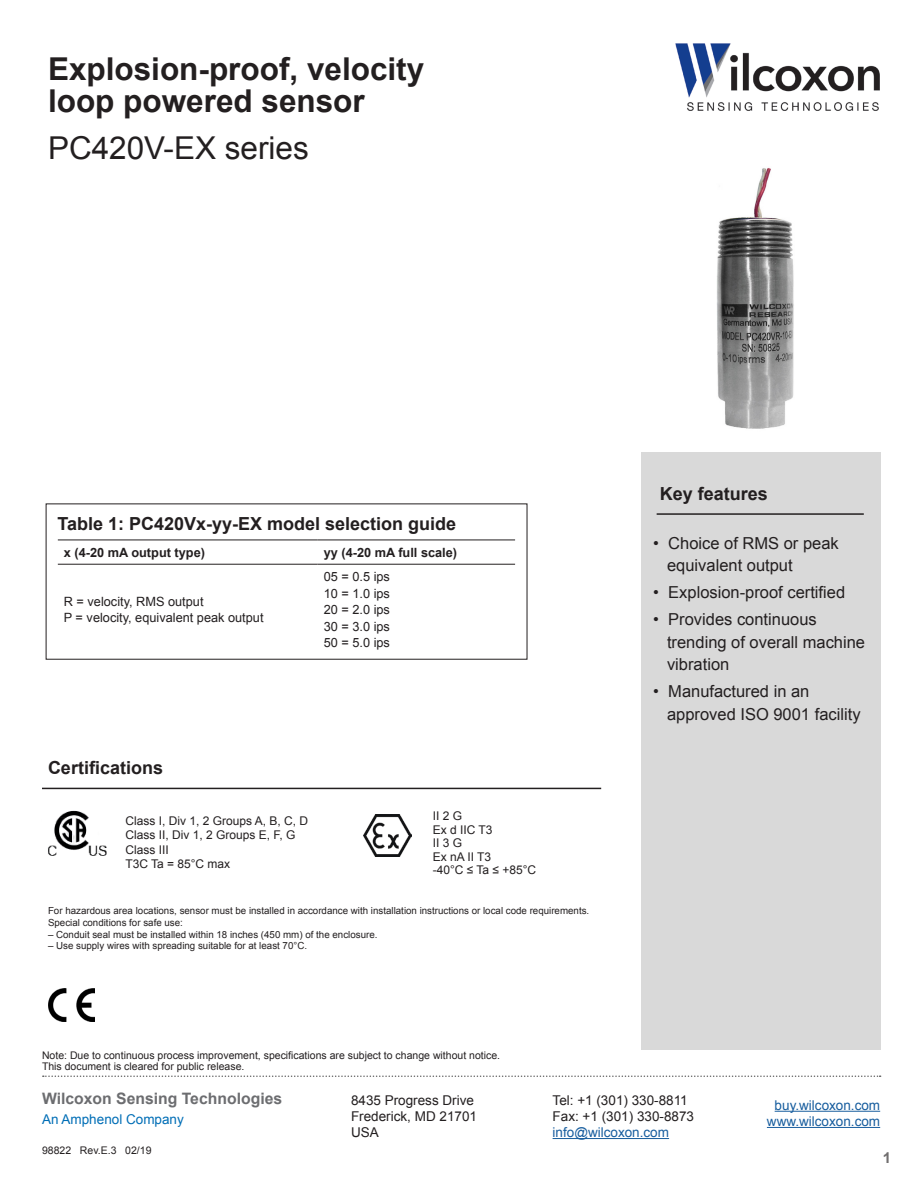
<style>
.page{position:relative;width:918px;height:1188px;background:#fff}
.page>*{position:absolute;margin:0;border:0;box-sizing:border-box;transform-origin:0 0}
.t1{font:700 31.5px/31.5px "Arial";color:#231f20}
.t2{font:31.5px "Arial";color:#231f20}
.t3{font:700 18px "Arial";color:#231f20}
.t4{font:16.5px/22.5px "Arial";color:#231f20}
.t5{font:700 15.75px "Arial";color:#6c6d70}
.t6{font:700 15px "Arial";color:#231f20}
.t7{font:13.5px/16.2px "Arial";color:#231f20}
.t8{font:13.5px "Arial";color:#175d9e}
.t9{font:13.5px "Arial";color:#006eb6}
.t10{font:12.75px "Arial";color:#231f20}
.t11{font:700 12.75px "Arial";color:#231f20}
.t12{font:12px "Arial";color:#231f20}
.t13{font:10.5px/10.5px "Arial";color:#231f20}
.t14{font:9.75px/11.7px "Arial";color:#231f20}
</style>
<div class="page">
<img style="left:675px;top:43px;width:205px;height:68px">
<svg style="left:43px;top:1076px;width:838px;height:1px"></svg>
<hr style="left:553px;top:1138px;width:116px;height:1px;background:#175d9e">
<hr style="left:775px;top:1111px;width:105px;height:1px;background:#175d9e">
<hr style="left:767px;top:1127px;width:113px;height:1px;background:#175d9e">
<div style="left:641px;top:452px;width:239px;height:598px;background:#d9d9d9"></div>
<hr style="left:657px;top:513px;width:207px;height:2px;background:#231f20">
<hr style="left:42px;top:788px;width:559px;height:1px;background:#231f20">
<img style="left:363px;top:814px;width:48px;height:42px">
<img style="left:48px;top:988px;width:46px;height:33px">
<img style="left:48px;top:810px;width:59px;height:46px">
<hr style="left:58px;top:540px;width:260px;height:1px;background:#231f20">
<hr style="left:318px;top:540px;width:197px;height:1px;background:#231f20">
<hr style="left:58px;top:564px;width:260px;height:1px;background:#231f20">
<hr style="left:318px;top:564px;width:197px;height:1px;background:#231f20">
<img style="left:717px;top:167px;width:77px;height:262px">
<p class="t1" style="left:48px;top:54px;width:378px">Explosion-proof, velocity loop powered sensor</p>
<p class="t2" style="left:48px;top:128px;width:262px">PC420V-EX series</p>
<p class="t3" style="left:57px;top:512px;width:400px">Table 1: PC420Vx-yy-EX model selection guide</p>
<p class="t11" style="left:64px;top:544px;width:143px">x (4-20 mA output type)</p>
<p class="t11" style="left:324px;top:544px;width:135px">yy (4-20 mA full scale)</p>
<p class="t10" style="left:64px;top:593px;width:141px">R = velocity, RMS output</p>
<p class="t10" style="left:64px;top:609px;width:201px">P = velocity, equivalent peak output</p>
<p class="t10" style="left:324px;top:568px;width:68px">05 = 0.5 ips</p>
<p class="t10" style="left:324px;top:585px;width:68px">10 = 1.0 ips</p>
<p class="t10" style="left:324px;top:601px;width:68px">20 = 2.0 ips</p>
<p class="t10" style="left:324px;top:618px;width:68px">30 = 3.0 ips</p>
<p class="t10" style="left:324px;top:634px;width:68px">50 = 5.0 ips</p>
<p class="t3" style="left:48px;top:756px;width:117px">Certifications</p>
<p class="t12" style="left:433px;top:808px;width:31px">II 2 G</p>
<p class="t12" style="left:433px;top:822px;width:61px">Ex d IIC T3</p>
<p class="t12" style="left:433px;top:835px;width:31px">II 3 G</p>
<p class="t12" style="left:433px;top:849px;width:60px">Ex nA II T3</p>
<p class="t12" style="left:433px;top:862px;width:105px">-40°C ≤ Ta ≤ +85°C</p>
<p class="t14" style="left:48px;top:905px;width:543px">For hazardous area locations, sensor must be installed in accordance with installation instructions or local code requirements.<br>Special conditions for safe use:</p>
<p class="t14" style="left:48px;top:929px;width:331px">– Conduit seal must be installed within 18 inches (450 mm) of the enclosure.</p>
<p class="t14" style="left:48px;top:940px;width:261px">– Use supply wires with spreading suitable for at least 70°C.</p>
<p class="t12" style="left:125px;top:813px;width:184px">Class I, Div 1, 2 Groups A, B, C, D</p>
<p class="t12" style="left:125px;top:827px;width:172px">Class II, Div 1, 2 Groups E, F, G</p>
<p class="t12" style="left:125px;top:841px;width:45px">Class III</p>
<p class="t12" style="left:125px;top:856px;width:106px">T3C Ta = 85°C max</p>
<p class="t13" style="left:42px;top:1050px;width:460px">Note: Due to continuous process improvement, specifications are subject to change without notice.<br>This document is cleared for public release.</p>
<p class="t3" style="left:660px;top:482px;width:110px">Key features</p>
<p class="t4" style="left:667px;top:532px;width:173px;text-indent:-14px">• Choice of RMS or peak equivalent output</p>
<p class="t4" style="left:653px;top:581px;width:193px">• Explosion-proof certified</p>
<p class="t4" style="left:667px;top:608px;width:200px;text-indent:-14px">• Provides continuous trending of overall machine vibration</p>
<p class="t4" style="left:667px;top:680px;width:195px;text-indent:-14px">• Manufactured in an approved ISO 9001 facility</p>
<h3 class="t5" style="left:42px;top:1088px;width:242px">Wilcoxon Sensing Technologies</h3>
<h3 class="t7" style="left:351px;top:1092px;width:128px">8435 Progress Drive<br>Frederick, MD 21701<br>USA</h3>
<h3 class="t9" style="left:42px;top:1111px;width:143px">An Amphenol Company</h3>
<p class="t13" style="left:42px;top:1145px;width:111px">98822 Rev.E.3 02/19</p>
<p class="t7" style="left:553px;top:1092px;width:137px">Tel: +1 (301) 330-8811</p>
<p class="t7" style="left:553px;top:1108px;width:143px">Fax: +1 (301) 330-8873</p>
<p class="t8" style="left:553px;top:1124px;width:118px">info@wilcoxon.com</p>
<p class="t8" style="left:775px;top:1096px;width:107px">buy.wilcoxon.com</p>
<p class="t8" style="left:767px;top:1112px;width:115px">www.wilcoxon.com</p>
<h3 class="t6" style="left:882px;top:1148px;width:10px">1</h3>
</div>
